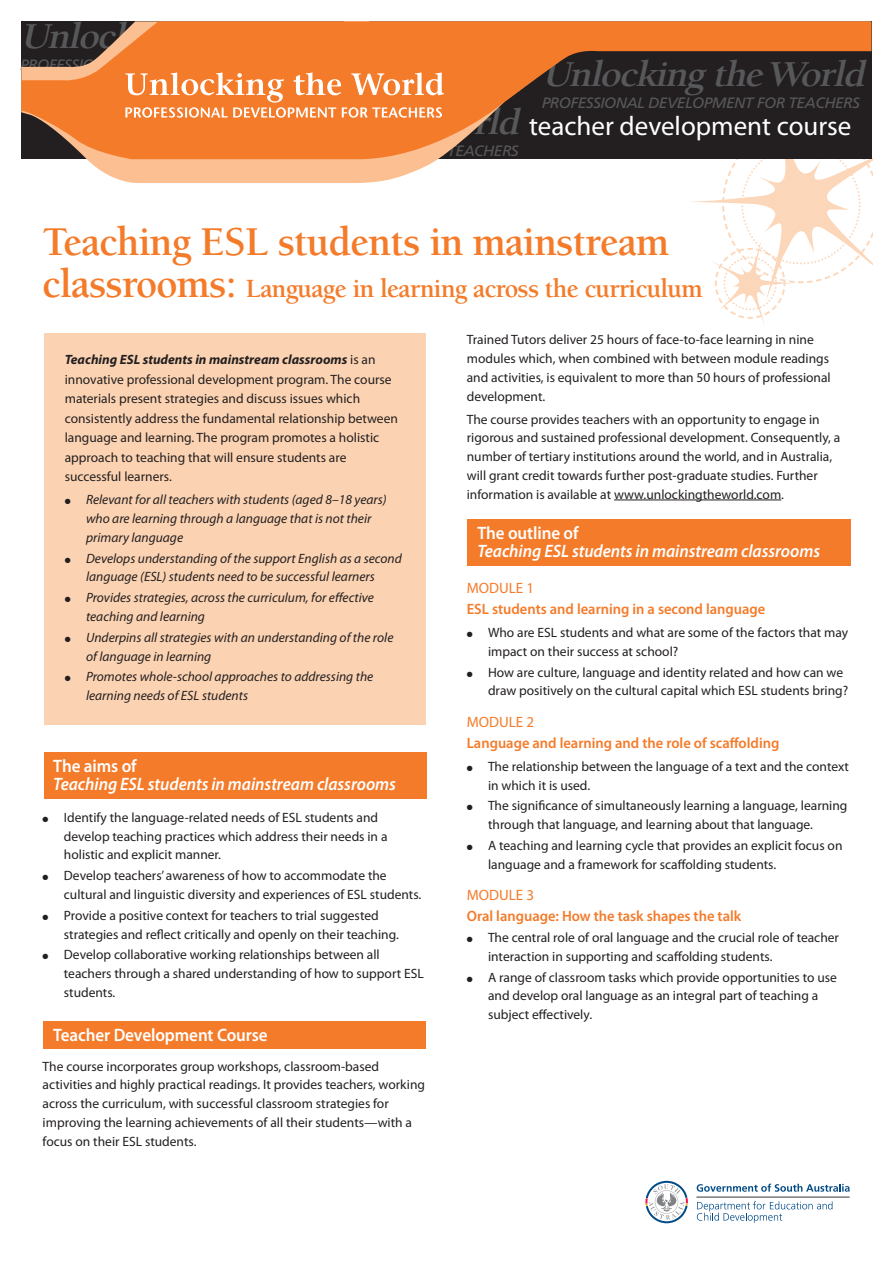
<style>
.page{position:relative;width:893px;height:1263px;background:#fff}
.page>*{position:absolute;margin:0;border:0;box-sizing:border-box;transform-origin:0 0}
.t1{font:700 42px "Berkeley";letter-spacing:-.02em;color:#f47b2a}
.t2{font:italic 700 37.5px "Berkeley";color:#57585a;scale:1.05 1}
.t3{font:700 27px "Berkeley";letter-spacing:-.025em;color:#f47b2a}
.t4{font:27px "Myriad Pro";color:#fff}
.t5{font:italic 600 18px "Myriad Pro";letter-spacing:-.005em;color:#fff;scale:.95 1}
.t6{font:600 18px "Myriad Pro";letter-spacing:-.005em;color:#fff;scale:.95 1}
.t7{font:600 15px "Myriad Pro";color:#f47b2a}
.t8{font:italic 15px "Frutiger";letter-spacing:-.035em;color:#57585a;scale:1.04 1}
.t9{font:15px "Myriad Pro";color:#f47b2a}
.t10{font:13.5px/18.8px "Myriad Pro";color:#231f20}
.t11{font:italic 13.5px/18.8px "Myriad Pro";color:#231f20}
.s1{font-size:42px}
.s2{font-weight:700;font-style:italic}
</style>
<div class="page">
<img style="left:691px;top:159px;width:181px;height:166px">
<div style="left:43px;top:1021px;width:383px;height:28px;background:#f47b2a"></div>
<div style="left:44px;top:752px;width:383px;height:47px;background:#f47b2a"></div>
<div style="left:44px;top:334px;width:381px;height:391px;background:#fcd3b2"></div>
<svg style="left:697px;top:1201px;width:135px;height:22px"></svg>
<hr style="left:696px;top:1196px;width:154px;height:2px;background:#808285">
<svg style="left:697px;top:1183px;width:153px;height:9px"></svg>
<svg style="left:645px;top:1181px;width:43px;height:42px"></svg>
<div style="left:466px;top:520px;width:384px;height:46px;background:#f47b2a"></div>
<hr style="left:614px;top:500px;width:167px;height:1px;background:#231f20">
<svg style="left:87px;top:159px;width:783px;height:26px"></svg>
<svg style="left:21px;top:21px;width:850px;height:138px;background:#965429"></svg>
<svg style="left:125px;top:72px;width:319px;height:46px"></svg>
<h2 class="t2" style="left:542px;top:59px;width:316px">Unlocking theWorld</h2>
<p class="t8" style="left:542px;top:97px;width:307px">PROFESSIONAL DEVELOPMENT FOR TEACHERS</p>
<h3 class="t4" style="left:529px;top:116px;width:324px">teacher development course</h3>
<h1 class="t1" style="left:43px;top:225px;width:628px">Teaching ESL students in mainstream</h1>
<h3 class="t3" style="left:43px;top:278px;width:662px"><span class="s1">classrooms:</span> Language in learning across the curriculum</h3>
<p class="t10" style="left:467px;top:331px;width:366px">Trained Tutors deliver 25 hours of face-to-face learning in nine modules which, when combined with between module readings and activities, is equivalent to more than 50 hours of professional development.</p>
<p class="t10" style="left:467px;top:411px;width:375px">The course provides teachers with an opportunity to engage in rigorous and sustained professional development. Consequently, a number of tertiary institutions around the world, and in Australia, will grant credit towards further post-graduate studies. Further information is available at www.unlockingtheworld.com.</p>
<h3 class="t6" style="left:477px;top:526px;width:108px">The outline of</h3>
<h3 class="t5" style="left:477px;top:545px;width:362px">Teaching ESL students in mainstream classrooms</h3>
<p class="t9" style="left:467px;top:582px;width:69px">MODULE 1</p>
<p class="t7" style="left:467px;top:603px;width:300px">ESL students and learning in a second language</p>
<p class="t10" style="left:488px;top:624px;width:362px;text-indent:-21px">● Who are ESL students and what are some of the factors that may impact on their success at school?</p>
<p class="t10" style="left:488px;top:664px;width:362px;text-indent:-21px">● How are culture, language and identity related and how can we draw positively on the cultural capital which ESL students bring?</p>
<p class="t9" style="left:467px;top:716px;width:69px">MODULE 2</p>
<p class="t7" style="left:467px;top:737px;width:314px">Language and learning and the role of scaffolding</p>
<p class="t10" style="left:488px;top:758px;width:362px;text-indent:-21px">● The relationship between the language of a text and the context in which it is used.</p>
<p class="t10" style="left:488px;top:797px;width:361px;text-indent:-21px">● The significance of simultaneously learning a language, learning through that language, and learning about that language.</p>
<p class="t10" style="left:488px;top:837px;width:356px;text-indent:-21px">● A teaching and learning cycle that provides an explicit focus on language and a framework for scaffolding students.</p>
<p class="t9" style="left:467px;top:890px;width:69px">MODULE 3</p>
<p class="t7" style="left:467px;top:910px;width:276px">Oral language: How the task shapes the talk</p>
<p class="t10" style="left:488px;top:929px;width:352px;text-indent:-21px">● The central role of oral language and the crucial role of teacher interaction in supporting and scaffolding students.</p>
<p class="t10" style="left:488px;top:969px;width:350px;text-indent:-21px">● A range of classroom tasks which provide opportunities to use and develop oral language as an integral part of teaching a subject effectively.</p>
<p class="t10" style="left:65px;top:351px;width:335px;line-height:19.5px"><span class="s2">Teaching ESL students in mainstream classrooms</span> is an innovative professional development program. The course materials present strategies and discuss issues which consistently address the fundamental relationship between language and learning. The program promotes a holistic approach to teaching that will ensure students are successful learners.</p>
<p class="t11" style="left:86px;top:491px;width:302px;text-indent:-21px">● Relevant for all teachers with students (aged 8–18 years) who are learning through a language that is not their primary language</p>
<p class="t11" style="left:65px;top:550px;width:339px;text-align:center">● Develops understanding of the support English as a second language (ESL) students need to be successful learners</p>
<p class="t11" style="left:86px;top:589px;width:289px;text-indent:-21px">● Provides strategies, across the curriculum, for effective teaching and learning</p>
<p class="t11" style="left:86px;top:629px;width:309px;text-indent:-21px">● Underpins all strategies with an understanding of the role of language in learning</p>
<p class="t11" style="left:86px;top:669px;width:289px;text-indent:-21px">● Promotes whole-school approaches to addressing the learning needs of ESL students</p>
<h3 class="t6" style="left:53px;top:759px;width:89px">The aims of</h3>
<h3 class="t5" style="left:53px;top:777px;width:362px">Teaching ESL students in mainstream classrooms</h3>
<p class="t10" style="left:64px;top:809px;width:325px;text-indent:-21px">● Identify the language-related needs of ESL students and develop teaching practices which address their needs in a holistic and explicit manner.</p>
<p class="t10" style="left:64px;top:867px;width:359px;text-indent:-21px">● Develop teachers’ awareness of how to accommodate the cultural and linguistic diversity and experiences of ESL students.</p>
<p class="t10" style="left:64px;top:907px;width:336px;text-indent:-21px">● Provide a positive context for teachers to trial suggested strategies and reflect critically and openly on their teaching.</p>
<p class="t10" style="left:64px;top:947px;width:361px;text-indent:-21px">● Develop collaborative working relationships between all teachers through a shared understanding of how to support ESL students.</p>
<h3 class="t6" style="left:53px;top:1028px;width:227px">Teacher Development Course</h3>
<p class="t10" style="left:43px;top:1058px;width:384px">The course incorporates group workshops, classroom-based activities and highly practical readings. It provides teachers, working across the curriculum, with successful classroom strategies for improving the learning achievements of all their students—with a focus on their ESL students.</p>
</div>
